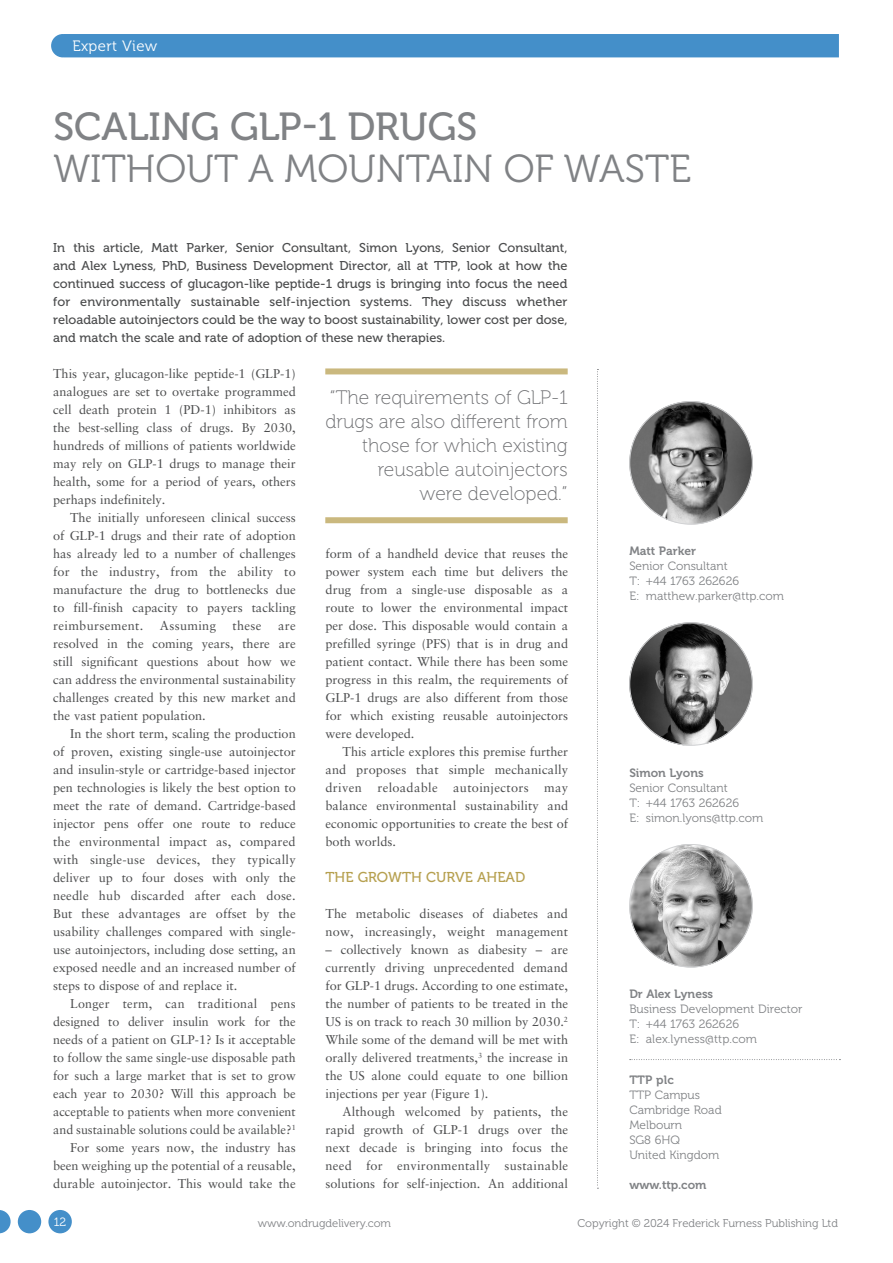
<style>
.page{position:relative;width:893px;height:1263px;background:#fff}
.page>*{position:absolute;margin:0;border:0;box-sizing:border-box;transform-origin:0 0}
.MF_Title{font:39px/42px "Museo 300";color:#808285}
.MF_pullquote{font:19.5px/24px "Museo 100";color:#6c6d70;text-align:right}
.t1{font:15px "Museo 300";letter-spacing:.025em;color:#fff}
.MF_Xhead{font:14.25px "Museo 500";color:#b6a04f}
.MF_body{font:12.75px/18px "Sabon LT Std";color:#4b4c4d;text-align:justify}
.MF_body_no_indent{font:12.75px/18px "Sabon LT Std";color:#4b4c4d;text-align:justify}
.MF_standfirst{font:12.75px/18px "Museo 500";color:#4b4c4d;text-align:justify}
.MF_body-2{font:12.75px "Sabon LT Std";letter-spacing:.025em;color:#4b4c4d}
.MF_author_box_body{font:12px "Museo 300";color:#808285}
.MF_author_box_body-2{font:12px "Museo 700";color:#808285}
.MF_author_box_body_UNDERLINE__Museo_300{font:12px "Museo 300";letter-spacing:.01em;color:#808285}
.MF_author_box_body_BOLD{font:12px "Museo 700";color:#808285}
.t2{font:12px "Museo 300";color:#fff}
.t3{font:11.25px "Museo 300";color:#808285}
.s1{font-family:"Museo 500"}
</style>
<div class="page">
<div style="left:51px;top:34px;width:788px;height:23px;background:#448fc9"></div>
<div style="left:325px;top:368px;width:243px;height:6px;background:#cab87e"></div>
<div style="left:325px;top:517px;width:243px;height:6px;background:#cab87e"></div>
<svg style="left:630px;top:1059px;width:210px;height:1px"></svg>
<svg style="left:597px;top:369px;width:1px;height:820px"></svg>
<img style="left:629px;top:401px;width:124px;height:123px;border-radius:62px">
<img style="left:629px;top:622px;width:124px;height:124px;border-radius:62px">
<img style="left:629px;top:844px;width:124px;height:123px;border-radius:62px">
<div style="left:48px;top:1210px;width:24px;height:23px;background:#448fc9;border-radius:50%"></div>
<div style="left:18px;top:1210px;width:23px;height:23px;background:#448fc9;border-radius:50%"></div>
<svg style="left:0;top:1210px;width:11px;height:23px"></svg>
<p class="t1" style="left:72px;top:37px;width:87px">Expert View</p>
<p class="MF_Title" style="left:53px;top:106px;width:639px"><span class="s1">SCALING GLP-1 DRUGS<br></span>WITHOUT A MOUNTAIN OF WASTE</p>
<p class="MF_standfirst" style="left:53px;top:239px;width:516px">In this article, Matt Parker, Senior Consultant, Simon Lyons, Senior Consultant, and Alex Lyness, PhD, Business Development Director, all at TTP, look at how the continued success of glucagon-like peptide-1 drugs is bringing into focus the need for environmentally sustainable self-injection systems. They discuss whether reloadable autoinjectors could be the way to boost sustainability, lower cost per dose, and match the scale and rate of adoption of these new therapies.</p>
<p class="MF_body_no_indent" style="left:53px;top:364px;width:244px">This year, glucagon-like peptide-1 (GLP-1) analogues are set to overtake programmed cell death protein 1 (PD-1) inhibitors as the best-selling class of drugs. By 2030, hundreds of millions of patients worldwide may rely on GLP-1 drugs to manage their health, some for a period of years, others perhaps indefinitely.</p>
<p class="MF_body" style="left:53px;top:508px;width:244px;text-indent:17px">The initially unforeseen clinical success of GLP-1 drugs and their rate of adoption has already led to a number of challenges for the industry, from the ability to manufacture the drug to bottlenecks due to fill-finish capacity to payers tackling reimbursement.</p>
<p class="MF_body-2" style="left:160px;top:618px;width:58px">Assuming</p>
<p class="MF_body" style="left:233px;top:616px;width:30px">these</p>
<p class="MF_body" style="left:53px;top:616px;width:244px;text-indent:225px">are resolved in the coming years, there are still significant questions about how we can address the environmental sustainability challenges created by this new market and the vast patient population.</p>
<p class="MF_body" style="left:53px;top:724px;width:244px;text-indent:17px">In the short term, scaling the production of proven, existing single-use autoinjector and insulin-style or cartridge-based injector pen technologies is likely the best option to meet the rate of demand. Cartridge-based injector pens offer one route to reduce the environmental impact as, compared with single-use devices, they typically deliver up to four doses with only the needle hub discarded after each dose.<br>But these advantages are offset by the usability challenges compared with single&shy;use autoinjectors, including dose setting, an exposed needle and an increased number of steps to dispose of and replace it.</p>
<p class="MF_body" style="left:53px;top:994px;width:244px;text-indent:17px">Longer term, can traditional pens designed to deliver insulin work for the needs of a patient on GLP-1? Is it acceptable to follow the same single-use disposable path for such a large market that is set to grow each year to 2030? Will this approach be acceptable to patients when more convenient and sustainable solutions could be available?<sup>1</sup></p>
<p class="MF_body" style="left:53px;top:1138px;width:244px;text-indent:17px">For some years now, the industry has been weighing up the potential of a reusable, durable autoinjector. This would take the</p>
<p class="MF_pullquote" style="left:325px;top:386px;width:244px">“The requirements of GLP-1 drugs are also different from those for which existing reusable autoinjectors<br>were developed.”</p>
<p class="MF_body" style="left:325px;top:544px;width:244px">form of a handheld device that reuses the power system each time but delivers the drug from a single-use disposable as a route to lower the environmental impact per dose. This disposable would contain a prefilled syringe (PFS) that is in drug and patient contact. While there has been some progress in this realm, the requirements of GLP-1 drugs are also different from those for which existing reusable autoinjectors were developed.</p>
<p class="MF_body" style="left:325px;top:742px;width:244px;text-indent:17px">This article explores this premise further and proposes that simple mechanically driven reloadable autoinjectors may balance environmental sustainability and economic opportunities to create the best of both worlds.</p>
<p class="MF_Xhead" style="left:325px;top:869px;width:201px">THE GROWTH CURVE AHEAD</p>
<p class="MF_body_no_indent" style="left:325px;top:904px;width:244px">The metabolic diseases of diabetes and now, increasingly, weight management</p>
<p class="MF_body_no_indent" style="left:325px;top:940px;width:244px">– collectively known as diabesity – are currently driving unprecedented demand for GLP-1 drugs. According to one estimate, the number of patients to be treated in the US is on track to reach 30 million by 2030.<sup>2<br></sup>While some of the demand will be met with orally delivered treatments,<sup>3</sup> the increase in the US alone could equate to one billion injections per year (Figure 1).</p>
<p class="MF_body" style="left:325px;top:1102px;width:244px;text-indent:17px">Although welcomed by patients, the rapid growth of GLP-1 drugs over the next decade is bringing into focus the need for environmentally sustainable solutions for self-injection. An additional</p>
<p class="MF_author_box_body-2" style="left:629px;top:544px;width:68px">Matt Parker</p>
<p class="MF_author_box_body" style="left:629px;top:559px;width:100px">Senior Consultant</p>
<p class="MF_author_box_body" style="left:629px;top:574px;width:111px">T: +44 1763 262626</p>
<p class="MF_author_box_body" style="left:629px;top:589px;width:156px">E: matthew.parker@ttp.com</p>
<p class="MF_author_box_body-2" style="left:629px;top:766px;width:76px">Simon Lyons</p>
<p class="MF_author_box_body" style="left:629px;top:781px;width:100px">Senior Consultant</p>
<p class="MF_author_box_body" style="left:629px;top:796px;width:111px">T: +44 1763 262626</p>
<p class="MF_author_box_body" style="left:629px;top:811px;width:135px">E: simon.lyons@ttp.com</p>
<p class="MF_author_box_body-2" style="left:629px;top:987px;width:85px">Dr Alex Lyness</p>
<p class="MF_author_box_body" style="left:629px;top:1002px;width:175px">Business Development Director</p>
<p class="MF_author_box_body" style="left:629px;top:1017px;width:111px">T: +44 1763 262626</p>
<p class="MF_author_box_body_UNDERLINE__Museo_300" style="left:629px;top:1032px;width:129px">E: alex.lyness@ttp.com</p>
<p class="MF_author_box_body_BOLD" style="left:629px;top:1073px;width:46px">TTP plc</p>
<p class="MF_author_box_body" style="left:629px;top:1088px;width:72px">TTP Campus</p>
<p class="MF_author_box_body" style="left:629px;top:1103px;width:94px">Cambridge Road</p>
<p class="MF_author_box_body" style="left:629px;top:1118px;width:54px">Melbourn</p>
<p class="MF_author_box_body" style="left:629px;top:1133px;width:52px">SG8 6HQ</p>
<p class="MF_author_box_body" style="left:629px;top:1148px;width:92px">United Kingdom</p>
<p class="MF_author_box_body_BOLD" style="left:629px;top:1178px;width:79px">www.ttp.com</p>
<p class="t2" style="left:54px;top:1215px;width:14px">12</p>
<p class="t3" style="left:258px;top:1217px;width:135px">www.ondrugdelivery.com</p>
<p class="t3" style="left:577px;top:1217px;width:262px">Copyright © 2024 Frederick Furness Publishing Ltd</p>
</div>
